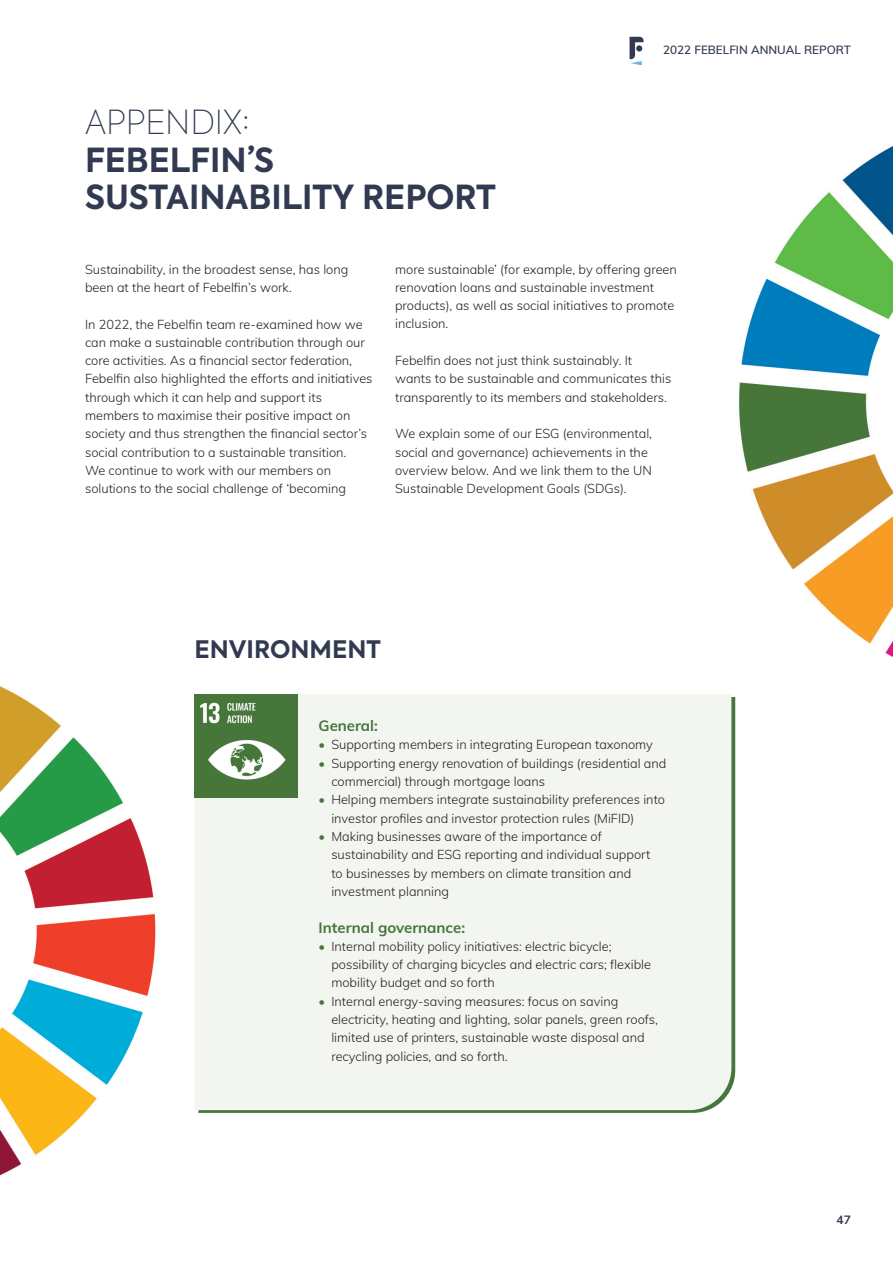
<style>
.page{position:relative;width:893px;height:1263px;background:#fff}
.page>*{position:absolute;margin:0;border:0;box-sizing:border-box;transform-origin:0 0}
.t1{font:700 33px/37.5px "Axiforma";color:#313a50}
.t2{font:100 33px "Axiforma";color:#313a50}
.t3{font:700 24px "Axiforma";color:#313a50}
.t4{font:700 15px "Muli";color:#46763b}
.t5{font:300 12.75px/18.3px "Muli";color:#231f20}
.t6{font:700 12px "Muli";color:#313a50}
.t7{font:600 11.7px "Muli";color:#313a50}
.s1{color:#46763b}
</style>
<div class="page">
<svg style="left:629px;top:37px;width:15px;height:28px"></svg>
<img style="left:739px;top:146px;width:154px;height:511px">
<div style="left:195px;top:694px;width:536px;height:416px;background:#f2f5f0"></div>
<img style="left:195px;top:694px;width:102px;height:103px">
<img style="left:0;top:686px;width:156px;height:490px">
<h1 class="t2" style="left:85px;top:101px;width:166px">APPENDIX:</h1>
<h1 class="t1" style="left:85px;top:142px;width:412px">FEBELFIN’S<br>SUSTAINABILITY REPORT</h1>
<p class="t7" style="left:663px;top:41px;width:189px">2022 FEBELFIN ANNUAL REPORT</p>
<p class="t5" style="left:85px;top:259px;width:265px">Sustainability, in the broadest sense, has long been at the heart of Febelfin’s work.</p>
<p class="t5" style="left:85px;top:314px;width:289px">In 2022, the Febelfin team re-examined how we can make a sustainable contribution through our core activities. As a financial sector federation, Febelfin also highlighted the efforts and initiatives through which it can help and support its members to maximise their positive impact on society and thus strengthen the financial sector’s social contribution to a sustainable transition.<br>We continue to work with our members on solutions to the social challenge of ‘becoming</p>
<p class="t5" style="left:395px;top:259px;width:283px">more sustainable’ (for example, by offering green renovation loans and sustainable investment products), as well as social initiatives to promote inclusion.</p>
<p class="t5" style="left:395px;top:351px;width:278px">Febelfin does not just think sustainably. It wants to be sustainable and communicates this transparently to its members and stakeholders.</p>
<p class="t5" style="left:395px;top:424px;width:258px">We explain some of our ESG (environmental, social and governance) achievements in the overview below. And we link them to the UN Sustainable Development Goals (SDGs).</p>
<h2 class="t3" style="left:195px;top:633px;width:188px">ENVIRONMENT</h2>
<p class="t4" style="left:319px;top:715px;width:61px">General:</p>
<p class="t5" style="left:319px;top:735px;width:336px"><span class="s1">•</span> Supporting members in integrating European taxonomy</p>
<p class="t5" style="left:331px;top:753px;width:336px;text-indent:-13px"><span class="s1">•</span> Supporting energy renovation of buildings (residential and commercial) through mortgage loans</p>
<p class="t5" style="left:331px;top:790px;width:335px;text-indent:-13px"><span class="s1">•</span> Helping members integrate sustainability preferences into investor profiles and investor protection rules (MiFID)</p>
<p class="t5" style="left:331px;top:827px;width:321px;text-indent:-13px"><span class="s1">•</span> Making businesses aware of the importance of sustainability and ESG reporting and individual support to businesses by members on climate transition and investment planning</p>
<p class="t4" style="left:319px;top:916px;width:148px">Internal governance:</p>
<p class="t5" style="left:331px;top:936px;width:321px;text-indent:-13px"><span class="s1">•</span> Internal mobility policy initiatives: electric bicycle; possibility of charging bicycles and electric cars; flexible mobility budget and so forth</p>
<p class="t5" style="left:331px;top:991px;width:328px;text-indent:-13px"><span class="s1">•</span> Internal energy-saving measures: focus on saving electricity, heating and lighting, solar panels, green roofs, limited use of printers, sustainable waste disposal and recycling policies, and so forth.</p>
<p class="t6" style="left:836px;top:1211px;width:16px">47</p>
</div>
